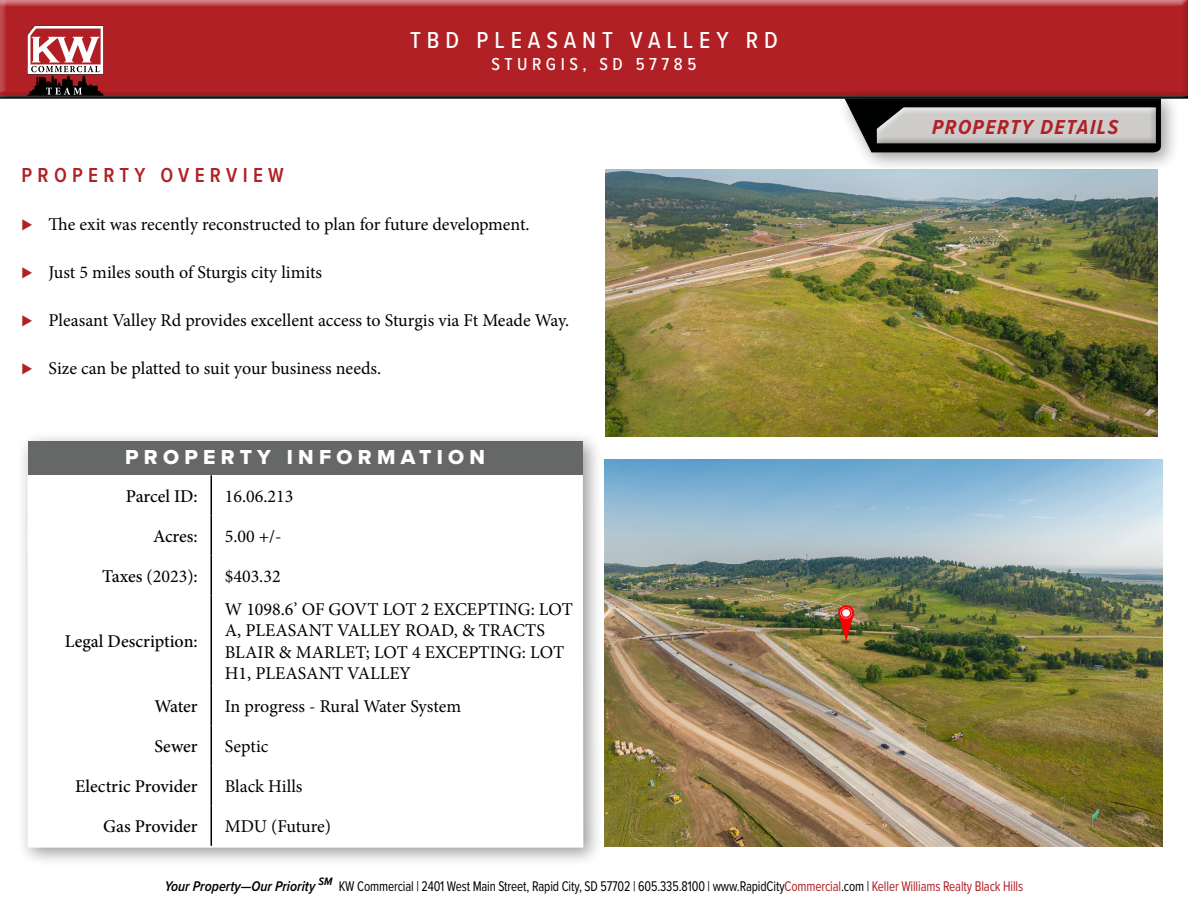
<style>
.page{position:relative;width:1188px;height:918px;background:#fff}
.page>*{position:absolute;margin:0;border:0;box-sizing:border-box;transform-origin:0 0}
.t1{font:500 24px "Proxima Nova Cond";letter-spacing:.25em;color:#fff}
.t2{font:21px "Proxima Nova Extrabld";letter-spacing:.25em;color:#fff}
.t3{font:600 21px "Proxima Nova Cond";letter-spacing:.25em;color:#b12025}
.t4{font:italic 700 21px "Proxima Nova Cond";letter-spacing:.075em;color:#b12025}
.t5{font:18px/21.6px "Minion Pro";color:#000}
.t6{font:500 18px "Minion Pro";color:#000}
.t7{font:500 18px "Proxima Nova Cond";letter-spacing:.25em;color:#fff}
.t8{font:14.55px "Proxima Nova Cond";letter-spacing:-.01em;color:#000;scale:.9 1}
.s1{font-family:"Proxima Nova";font-weight:700;color:#b12025}
.s2{font-weight:400}
.s3{font-weight:600;font-style:italic}
.s4{color:#b12025}
</style>
<div class="page">
<div style="left:0;top:0;width:1188px;height:99px;background:#000;opacity:.75"></div>
<div style="left:836px;top:88px;width:345px;height:84px;background:#000;opacity:.4"></div>
<svg style="left:27px;top:26px;width:77px;height:63px"></svg>
<div style="left:0;top:89px;width:1188px;height:12px;background:#fff;opacity:.75"></div>
<div style="left:0;top:92px;width:1188px;height:9px;background:#000;opacity:.75"></div>
<svg style="left:845px;top:98px;width:316px;height:54px"></svg>
<div style="left:869px;top:100px;width:292px;height:44px;background:#000101"></div>
<div style="left:873px;top:104px;width:290px;height:40px;background:#000;opacity:.75"></div>
<div style="left:17px;top:431px;width:586px;height:437px;background:#000;opacity:.4"></div>
<div style="left:28px;top:442px;width:555px;height:33px;background:#666767"></div>
<svg style="left:28px;top:475px;width:555px;height:40px"></svg>
<svg style="left:28px;top:515px;width:555px;height:331px"></svg>
<hr style="left:211px;top:475px;width:1px;height:40px;background:#000">
<hr style="left:211px;top:515px;width:1px;height:40px;background:#000">
<hr style="left:211px;top:555px;width:1px;height:41px;background:#000">
<hr style="left:211px;top:596px;width:1px;height:89px;background:#000">
<hr style="left:211px;top:685px;width:1px;height:41px;background:#000">
<hr style="left:211px;top:726px;width:1px;height:40px;background:#000">
<hr style="left:211px;top:766px;width:1px;height:40px;background:#000">
<hr style="left:211px;top:806px;width:1px;height:40px;background:#000">
<img style="left:604px;top:459px;width:558px;height:388px">
<img style="left:606px;top:169px;width:551px;height:268px">
<h1 class="t1" style="left:410px;top:23px;width:369px">TBD PLEASANT VALLEY RD</h1>
<p class="t7" style="left:492px;top:51px;width:206px">STURGIS, SD 57785</p>
<p class="t3" style="left:22px;top:159px;width:264px">PROPERTY OVERVIEW</p>
<p class="t5" style="left:22px;top:213px;width:510px"><span class="s1">⊲</span> The exit was recently reconstructed to plan for future development.</p>
<p class="t5" style="left:22px;top:261px;width:302px"><span class="s1">⊲</span> Just 5 miles south of Sturgis city limits</p>
<p class="t5" style="left:22px;top:309px;width:549px"><span class="s1">⊲</span> Pleasant Valley Rd provides excellent access to Sturgis via Ft Meade Way.</p>
<p class="t5" style="left:22px;top:357px;width:361px"><span class="s1">⊲</span> Size can be platted to suit your business needs.</p>
<p class="t2" style="left:125px;top:441px;width:362px">PROPERTY INFORMATION</p>
<p class="t6" style="left:126px;top:484px;width:73px">Parcel ID:</p>
<p class="t5" style="left:225px;top:485px;width:70px">16.06.213</p>
<p class="t6" style="left:153px;top:524px;width:46px">Acres:</p>
<p class="t5" style="left:225px;top:526px;width:58px">5.00 +/-</p>
<p class="t6" style="left:102px;top:564px;width:97px">Taxes <span class="s2">(2023)</span>:</p>
<p class="t5" style="left:225px;top:566px;width:57px">$403.32</p>
<p class="t6" style="left:65px;top:629px;width:135px">Legal Description:</p>
<p class="t5" style="left:225px;top:598px;width:350px">W 1098.6’ OF GOVT LOT 2 EXCEPTING: LOT<br>A, PLEASANT VALLEY ROAD, &amp; TRACTS<br>BLAIR &amp; MARLET; LOT 4 EXCEPTING: LOT<br>H1, PLEASANT VALLEY</p>
<p class="t6" style="left:154px;top:694px;width:45px">Water</p>
<p class="t5" style="left:225px;top:696px;width:238px">In progress - Rural Water System</p>
<p class="t6" style="left:154px;top:734px;width:45px">Sewer</p>
<p class="t5" style="left:225px;top:736px;width:45px">Septic</p>
<p class="t6" style="left:75px;top:774px;width:124px">Electric Provider</p>
<p class="t5" style="left:225px;top:776px;width:79px">Black Hills</p>
<p class="t6" style="left:103px;top:814px;width:96px">Gas Provider</p>
<p class="t5" style="left:225px;top:816px;width:108px">MDU (Future)</p>
<p class="t4" style="left:932px;top:111px;width:188px">PROPERTY DETAILS</p>
<p class="t8" style="left:165px;top:875px;width:955px"><span class="s3">Your Property—Our Priority</span> <sup>SM</sup> KW Commercial | 2401 West Main Street, Rapid City, SD 57702 | 605.335.8100 | www.RapidCity<span class="s4">Commercial</span>.com | <span class="s4">Keller Williams Realty Black Hills</span></p>
</div>
